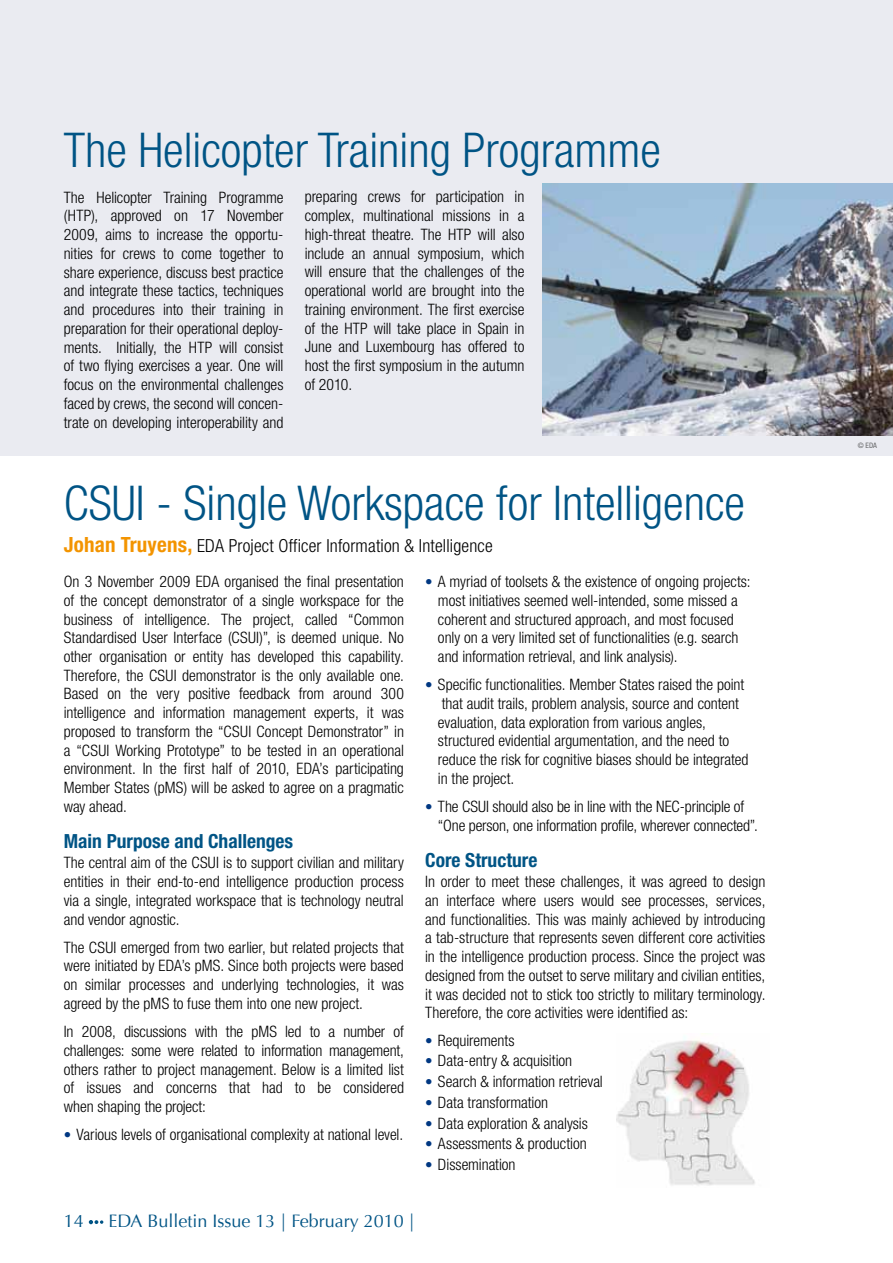
<style>
.page{position:relative;width:893px;height:1263px;background:#fff}
.page>*{position:absolute;margin:0;border:0;box-sizing:border-box;transform-origin:0 0}
.t1{font:300 condensed 48px "Helvetica Neue";color:#005485}
.t2{font:700 condensed 19.5px "Helvetica Neue";color:#005485}
.t3{font:300 condensed 18px "Helvetica Neue";letter-spacing:.01em;color:#000}
.t4{font:18px "Optima";color:#005485}
.t5{font:300 condensed 15.75px/18.8px "Helvetica Neue";letter-spacing:-.005em;color:#000;text-align:justify}
.t6{font:condensed 7.5px "Helvetica Neue";color:#646567}
.s1{font-weight:700;font-size:21px;color:#f39400}
.s2{font-weight:700;font-size:15px;color:#003882}
</style>
<div class="page">
<svg style="left:89px;top:1220px;width:14px;height:4px"></svg>
<div style="left:0;top:0;width:893px;height:456px;background:#eaebf1"></div>
<img style="left:543px;top:184px;width:350px;height:251px">
<img style="left:617px;top:1037px;width:138px;height:149px">
<h1 class="t1" style="left:64px;top:122px;width:599px">The Helicopter Training Programme</h1>
<p class="t5" style="left:64px;top:187px;width:221px">The Helicopter Training Programme (HTP), approved on 17 November 2009, aims to increase the opportu&shy;nities for crews to come together to share experience, discuss best practice and integrate these tactics, techniques and procedures into their training in preparation for their operational deploy&shy;ments. Initially, the HTP will consist of two flying exercises a year. One will focus on the environmental challenges faced by crews, the second will concen&shy;trate on developing interoperability and</p>
<p class="t5" style="left:305px;top:187px;width:221px">preparing crews for participation in complex, multinational missions in a high-threat theatre. The HTP will also include an annual symposium, which will ensure that the challenges of the operational world are brought into the training environment. The first exercise of the HTP will take place in Spain in June and Luxembourg has offered to host the first symposium in the autumn of 2010.</p>
<h1 class="t1" style="left:64px;top:476px;width:683px">CSUI - Single Workspace for Intelligence</h1>
<p class="t3" style="left:64px;top:535px;width:431px"><span class="s1">Johan Truyens,</span> EDA Project Officer Information &amp; Intelligence</p>
<p class="t5" style="left:64px;top:572px;width:342px">On 3 November 2009 EDA organised the final presentation of the concept demonstrator of a single workspace for the business of intelligence. The project, called “Common Standardised User Interface (CSUI)”, is deemed unique. No other organisation or entity has developed this capability.<br>Therefore, the CSUI demonstrator is the only available one.<br>Based on the very positive feedback from around 300 intelligence and information management experts, it was proposed to transform the “CSUI Concept Demonstrator” in a “CSUI Working Prototype” to be tested in an operational environment. In the first half of 2010, EDA’s participating Member States (pMS) will be asked to agree on a pragmatic way ahead.</p>
<p class="t2" style="left:64px;top:829px;width:231px">Main Purpose and Challenges</p>
<p class="t5" style="left:64px;top:853px;width:342px">The central aim of the CSUI is to support civilian and military entities in their end-to-end intelligence production process via a single, integrated workspace that is technology neutral and vendor agnostic.</p>
<p class="t5" style="left:64px;top:937px;width:342px">The CSUI emerged from two earlier, but related projects that were initiated by EDA’s pMS. Since both projects were based on similar processes and underlying technologies, it was agreed by the pMS to fuse them into one new project.</p>
<p class="t5" style="left:64px;top:1022px;width:342px">In 2008, discussions with the pMS led to a number of challenges: some were related to information management, others rather to project management. Below is a limited list of issues and concerns that had to be considered when shaping the project:</p>
<p class="t5" style="left:64px;top:1125px;width:341px"><span class="s2">•</span> Various levels of organisational complexity at national level.</p>
<p class="t5" style="left:438px;top:572px;width:314px;text-align:left;text-indent:-13px"><span class="s2">•</span> A myriad of toolsets &amp; the existence of ongoing projects: most initiatives seemed well-intended, some missed a coherent and structured approach, and most focused only on a very limited set of functionalities (e.g. search and information retrieval, and link analysis).</p>
<p class="t5" style="left:438px;top:675px;width:312px;text-align:left;text-indent:-13px"><span class="s2">•</span> Specific functionalities. Member States raised the point that audit trails, problem analysis, source and content evaluation, data exploration from various angles, structured evidential argumentation, and the need to reduce the risk for cognitive biases should be integrated in the project.</p>
<p class="t5" style="left:438px;top:797px;width:322px;text-indent:-13px"><span class="s2">•</span> The CSUI should also be in line with the NEC-principle of “One person, one information profile, wherever connected”.</p>
<p class="t2" style="left:425px;top:848px;width:114px">Core Structure</p>
<p class="t5" style="left:425px;top:872px;width:342px">In order to meet these challenges, it was agreed to design an interface where users would see processes, services, and functionalities. This was mainly achieved by introducing a tab-structure that represents seven different core activities in the intelligence production process. Since the project was designed from the outset to serve military and civilian entities, it was decided not to stick too strictly to military terminology.<br>Therefore, the core activities were identified as:</p>
<p class="t5" style="left:425px;top:1030px;width:91px"><span class="s2">•</span> Requirements</p>
<p class="t5" style="left:425px;top:1051px;width:148px"><span class="s2">•</span> Data-entry &amp; acquisition</p>
<p class="t5" style="left:425px;top:1072px;width:179px"><span class="s2">•</span> Search &amp; information retrieval</p>
<p class="t5" style="left:425px;top:1093px;width:124px"><span class="s2">•</span> Data transformation</p>
<p class="t5" style="left:425px;top:1113px;width:164px"><span class="s2">•</span> Data exploration &amp; analysis</p>
<p class="t5" style="left:425px;top:1134px;width:163px"><span class="s2">•</span> Assessments &amp; production</p>
<p class="t5" style="left:425px;top:1155px;width:92px"><span class="s2">•</span> Dissemination</p>
<p class="t4" style="left:64px;top:1211px;width:22px">14</p>
<p class="t4" style="left:108px;top:1211px;width:308px">EDA Bulletin Issue 13 | February 2010 |</p>
<p class="t6" style="left:858px;top:441px;width:21px">© EDA</p>
</div>
